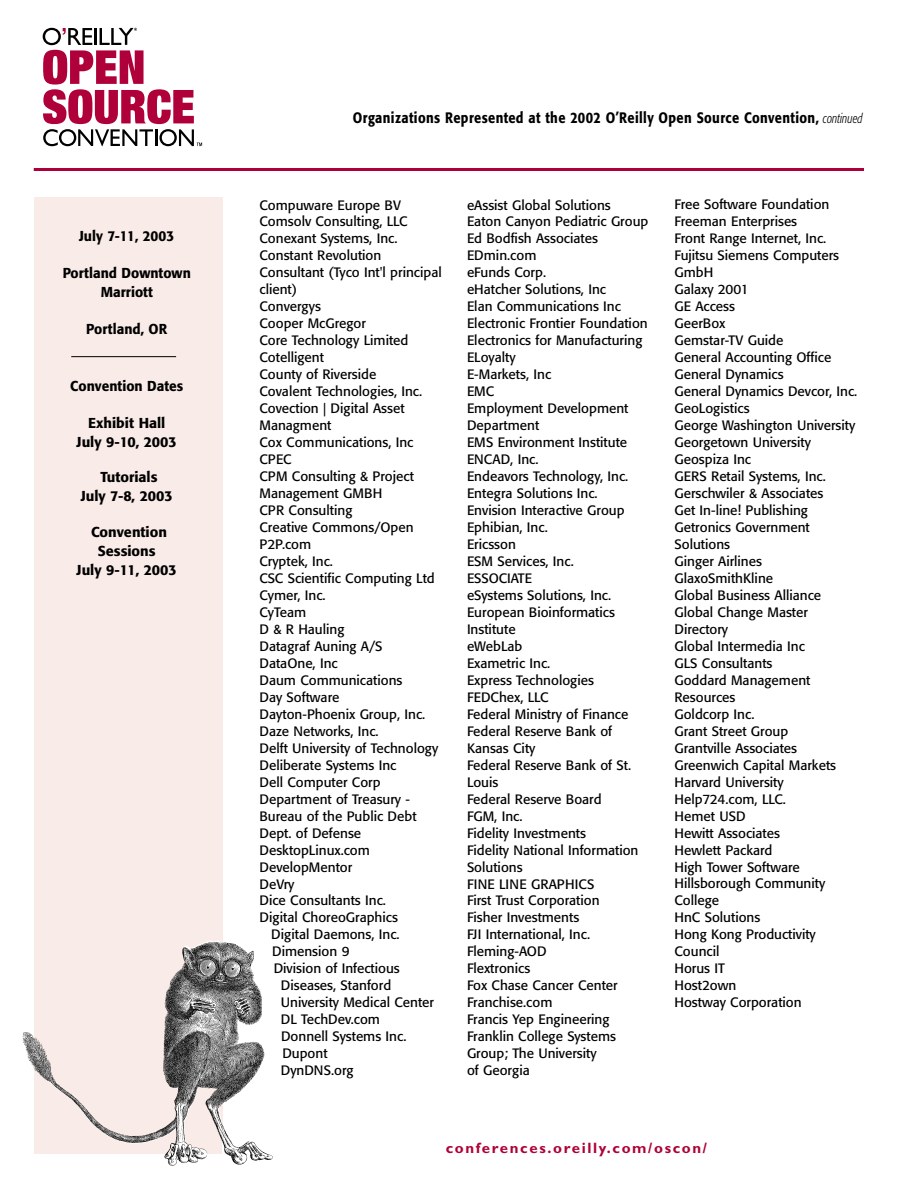
<style>
.page{position:relative;width:918px;height:1188px;background:#fff}
.page>*{position:absolute;margin:0;border:0;box-sizing:border-box;transform-origin:0 0}
.t1{font:500 15px "Formata";letter-spacing:.03em;color:#000;scale:.85 1}
.t2{font:700 15px "Gill Sans";letter-spacing:.11em;color:#ae0038}
.t3{font:500 14.25px/19.4px "Formata";color:#000;text-align:center}
.t4{font:500 14.25px/18.8px "Formata";color:#000;text-align:center;scale:.95 1}
.t5{font:13.5px/17px "Formata";color:#000}
.s1{font-weight:300;font-style:italic;font-stretch:condensed;font-size:13.5px}
</style>
<div class="page">
<div style="left:34px;top:197px;width:189px;height:957px;background:#f9ebe7"></div>
<hr style="left:34px;top:168px;width:830px;height:3px;background:#ae0038">
<svg style="left:43px;top:28px;width:159px;height:118px"></svg>
<hr style="left:71px;top:356px;width:105px;height:1px;background:#000">
<img style="left:22px;top:940px;width:251px;height:225px">
<p class="t4" style="left:79px;top:227px;width:102px">July 7-11, 2003</p>
<p class="t4" style="left:63px;top:265px;width:136px">Portland Downtown<br>Marriott</p>
<p class="t4" style="left:86px;top:321px;width:87px">Portland, OR</p>
<p class="t4" style="left:70px;top:377px;width:120px">Convention Dates</p>
<p class="t3" style="left:77px;top:415px;width:102px;line-height:18.5px">Exhibit Hall<br>July 9-10, 2003</p>
<p class="t3" style="left:81px;top:468px;width:93px;line-height:19.8px">Tutorials<br>July 7-8, 2003</p>
<p class="t3" style="left:77px;top:523px;width:102px">Convention<br>Sessions<br>July 9-11, 2003</p>
<p class="t1" style="left:353px;top:111px;width:601px">Organizations Represented at the 2002 O’Reilly Open Source Convention, <span class="s1">continued</span></p>
<p class="t5" style="left:260px;top:197px;width:143px">Compuware Europe BV</p>
<p class="t5" style="left:260px;top:214px;width:150px">Comsolv Consulting, LLC</p>
<p class="t5" style="left:260px;top:231px;width:140px">Conexant Systems, Inc.</p>
<p class="t5" style="left:260px;top:248px;width:123px">Constant Revolution</p>
<p class="t5" style="left:260px;top:265px;width:184px">Consultant (Tyco Int'l principal</p>
<p class="t5" style="left:260px;top:282px;width:39px">client)</p>
<p class="t5" style="left:260px;top:299px;width:63px">Convergys</p>
<p class="t5" style="left:260px;top:316px;width:108px">Cooper McGregor</p>
<p class="t5" style="left:260px;top:333px;width:150px">Core Technology Limited</p>
<p class="t5" style="left:260px;top:350px;width:66px">Cotelligent</p>
<p class="t5" style="left:260px;top:367px;width:118px">County of Riverside</p>
<p class="t5" style="left:260px;top:384px;width:164px">Covalent Technologies, Inc.</p>
<p class="t5" style="left:260px;top:401px;width:147px">Covection | Digital Asset</p>
<p class="t5" style="left:260px;top:418px;width:73px">Managment</p>
<p class="t5" style="left:260px;top:435px;width:156px">Cox Communications, Inc</p>
<p class="t5" style="left:260px;top:452px;width:34px">CPEC</p>
<p class="t5" style="left:260px;top:469px;width:156px">CPM Consulting &amp; Project</p>
<p class="t5" style="left:260px;top:486px;width:125px">Management GMBH</p>
<p class="t5" style="left:260px;top:503px;width:94px">CPR Consulting</p>
<p class="t5" style="left:260px;top:520px;width:156px">Creative Commons/Open</p>
<p class="t5" style="left:260px;top:537px;width:53px">P2P.com</p>
<p class="t5" style="left:260px;top:554px;width:75px">Cryptek, Inc.</p>
<p class="t5" style="left:260px;top:571px;width:177px">CSC Scientific Computing Ltd</p>
<p class="t5" style="left:260px;top:588px;width:68px">Cymer, Inc.</p>
<p class="t5" style="left:260px;top:605px;width:48px">CyTeam</p>
<p class="t5" style="left:260px;top:622px;width:86px">D &amp; R Hauling</p>
<p class="t5" style="left:260px;top:639px;width:125px">Datagraf Auning A/S</p>
<p class="t5" style="left:260px;top:656px;width:80px">DataOne, Inc</p>
<p class="t5" style="left:260px;top:673px;width:144px">Daum Communications</p>
<p class="t5" style="left:260px;top:690px;width:81px">Day Software</p>
<p class="t5" style="left:260px;top:707px;width:167px">Dayton-Phoenix Group, Inc.</p>
<p class="t5" style="left:260px;top:724px;width:121px">Daze Networks, Inc.</p>
<p class="t5" style="left:260px;top:741px;width:180px">Delft University of Technology</p>
<p class="t5" style="left:260px;top:758px;width:138px">Deliberate Systems Inc</p>
<p class="t5" style="left:260px;top:774px;width:123px">Dell Computer Corp</p>
<p class="t5" style="left:260px;top:791px;width:152px">Department of Treasury -</p>
<p class="t5" style="left:260px;top:808px;width:159px">Bureau of the Public Debt</p>
<p class="t5" style="left:260px;top:825px;width:103px">Dept. of Defense</p>
<p class="t5" style="left:260px;top:842px;width:112px">DesktopLinux.com</p>
<p class="t5" style="left:260px;top:859px;width:94px">DevelopMentor</p>
<p class="t5" style="left:260px;top:876px;width:36px">DeVry</p>
<p class="t5" style="left:260px;top:893px;width:128px">Dice Consultants Inc.</p>
<p class="t5" style="left:260px;top:910px;width:140px">Digital ChoreoGraphics</p>
<p class="t5" style="left:271px;top:927px;width:130px">Digital Daemons, Inc.</p>
<p class="t5" style="left:272px;top:944px;width:79px">Dimension 9</p>
<p class="t5" style="left:274px;top:961px;width:128px">Division of Infectious</p>
<p class="t5" style="left:281px;top:978px;width:112px">Diseases, Stanford</p>
<p class="t5" style="left:281px;top:995px;width:155px">University Medical Center</p>
<p class="t5" style="left:281px;top:1012px;width:101px">DL TechDev.com</p>
<p class="t5" style="left:281px;top:1029px;width:127px">Donnell Systems Inc.</p>
<p class="t5" style="left:282px;top:1046px;width:47px">Dupont</p>
<p class="t5" style="left:281px;top:1063px;width:74px">DynDNS.org</p>
<p class="t5" style="left:467px;top:197px;width:183px">eAssist Global Solutions<br>Eaton Canyon Pediatric Group<br>Ed Bodfish Associates<br>EDmin.com<br>eFunds Corp.<br>eHatcher Solutions, Inc<br>Elan Communications Inc<br>Electronic Frontier Foundation<br>Electronics for Manufacturing<br>ELoyalty<br>E-Markets, Inc<br>EMC<br>Employment Development<br>Department<br>EMS Environment Institute<br>ENCAD, Inc.<br>Endeavors Technology, Inc.<br>Entegra Solutions Inc.<br>Envision Interactive Group<br>Ephibian, Inc.<br>Ericsson<br>ESM Services, Inc.<br>ESSOCIATE<br>eSystems Solutions, Inc.<br>European Bioinformatics<br>Institute<br>eWebLab<br>Exametric Inc.<br>Express Technologies<br>FEDChex, LLC<br>Federal Ministry of Finance<br>Federal Reserve Bank of<br>Kansas City<br>Federal Reserve Bank of St.<br>Louis<br>Federal Reserve Board<br>FGM, Inc.<br>Fidelity Investments<br>Fidelity National Information<br>Solutions<br>FINE LINE GRAPHICS<br>First Trust Corporation<br>Fisher Investments<br>FJI International, Inc.<br>Fleming-AOD<br>Flextronics<br>Fox Chase Cancer Center<br>Franchise.com<br>Francis Yep Engineering<br>Franklin College Systems<br>Group; The University<br>of Georgia</p>
<p class="t5" style="left:675px;top:197px;width:184px">Free Software Foundation<br>Freeman Enterprises<br>Front Range Internet, Inc.<br>Fujitsu Siemens Computers<br>GmbH<br>Galaxy 2001<br>GE Access<br>GeerBox<br>Gemstar-TV Guide<br>General Accounting Office<br>General Dynamics<br>General Dynamics Devcor, Inc.<br>GeoLogistics<br>George Washington University<br>Georgetown University<br>Geospiza Inc<br>GERS Retail Systems, Inc.<br>Gerschwiler &amp; Associates<br>Get In-line! Publishing<br>Getronics Government<br>Solutions<br>Ginger Airlines<br>GlaxoSmithKline<br>Global Business Alliance<br>Global Change Master<br>Directory<br>Global Intermedia Inc<br>GLS Consultants<br>Goddard Management<br>Resources<br>Goldcorp Inc.<br>Grant Street Group<br>Grantville Associates<br>Greenwich Capital Markets<br>Harvard University<br>Help724.com, LLC.<br>Hemet USD<br>Hewitt Associates<br>Hewlett Packard<br>High Tower Software<br>Hillsborough Community<br>College<br>HnC Solutions<br>Hong Kong Productivity<br>Council<br>Horus IT<br>Host2own<br>Hostway Corporation</p>
<p class="t2" style="left:446px;top:1143px;width:263px">conferences.oreilly.com/oscon/</p>
</div>
